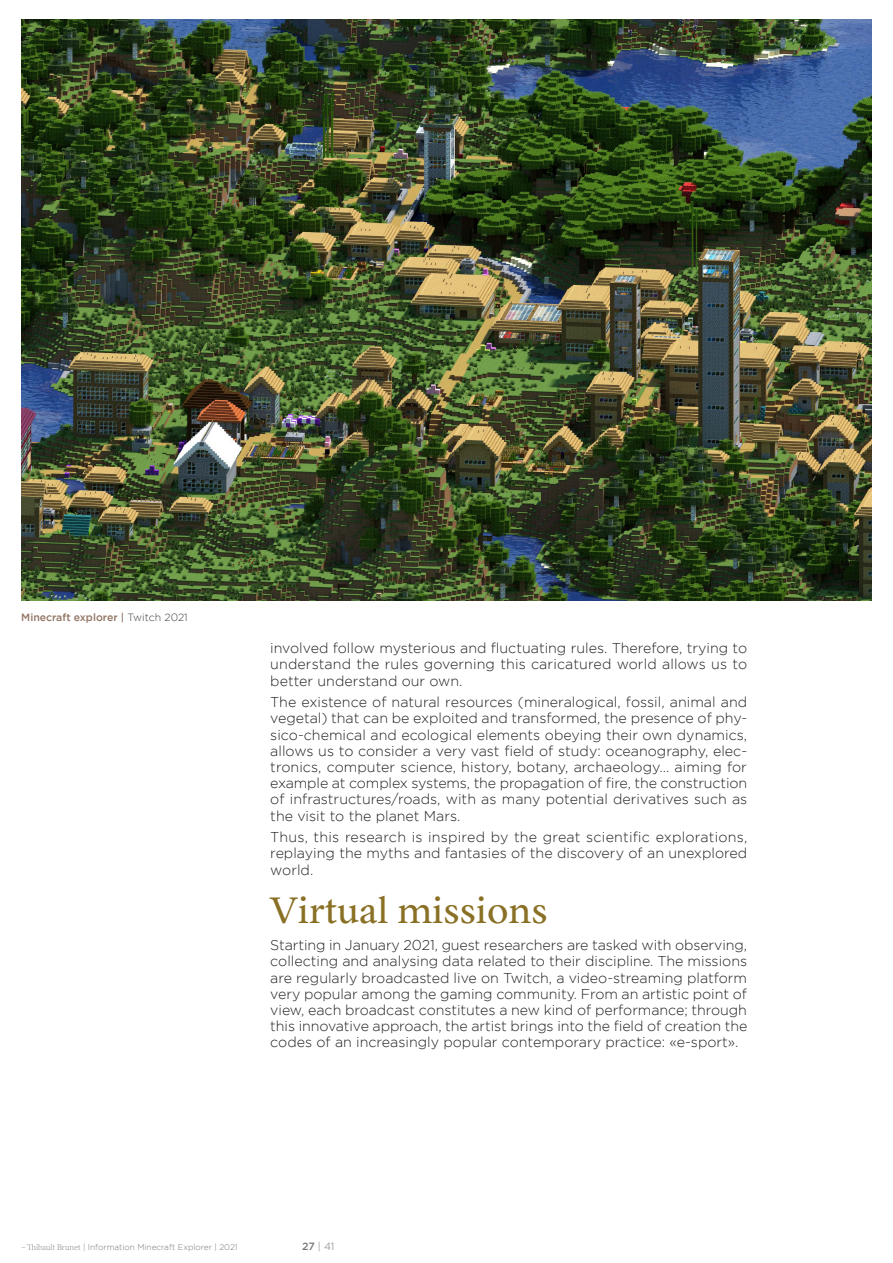
<style>
.page{position:relative;width:893px;height:1263px;background:#fff}
.page>*{position:absolute;margin:0;border:0;box-sizing:border-box;transform-origin:0 0}
.TITRE_B{font:37.5px "Inferi";color:#8a7024}
.P_txt_courant{font:300 14.25px/16.2px "Gotham";color:#231f20;text-align:justify}
.Légende_img{font:500 10.5px "Gotham";color:#927565}
.Folio{font:300 10.5px "Gotham";color:#76787b}
.Folio-2{font:300 8.25px "Gotham";color:#76787b}
.s1{font-weight:300;color:#3e3e3f}
.s2{font-family:"Inferi"}
.s3{font-weight:500}
</style>
<div class="page">
<img style="left:21px;top:20px;width:851px;height:581px">
<p class="Légende_img" style="left:21px;top:611px;width:168px">Minecraft explorer | <span class="s1">Twitch 2021</span></p>
<p class="P_txt_courant" style="left:270px;top:640px;width:478px">involved follow mysterious and fluctuating rules. Therefore, trying to understand the rules governing this caricatured world allows us to better understand our own.</p>
<p class="P_txt_courant" style="left:270px;top:694px;width:479px">The existence of natural resources (mineralogical, fossil, animal and vegetal) that can be exploited and transformed, the presence of phy&shy;sico-chemical and ecological elements obeying their own dynamics, allows us to consider a very vast field of study: oceanography, elec&shy;tronics, computer science, history, botany, archaeology... aiming for example at complex systems, the propagation of fire, the construction of infrastructures/roads, with as many potential derivatives such as the visit to the planet Mars.</p>
<p class="P_txt_courant" style="left:270px;top:829px;width:479px">Thus, this research is inspired by the great scientific explorations, replaying the myths and fantasies of the discovery of an unexplored world.</p>
<p class="TITRE_B" style="left:270px;top:888px;width:279px">Virtual missions</p>
<p class="P_txt_courant" style="left:270px;top:937px;width:479px">Starting in January 2021, guest researchers are tasked with observing, collecting and analysing data related to their discipline. The missions are regularly broadcasted live on Twitch, a video-streaming platform very popular among the gaming community. From an artistic point of view, each broadcast constitutes a new kind of performance; through this innovative approach, the artist brings into the field of creation the codes of an increasingly popular contemporary practice: «e-sport».</p>
<p class="Folio-2" style="left:21px;top:1242px;width:218px"><span class="s2">–Thibault Brunet</span> | Information Minecraft Explorer | 2021</p>
<p class="Folio" style="left:302px;top:1240px;width:34px"><span class="s3">27</span> | 41</p>
</div>
